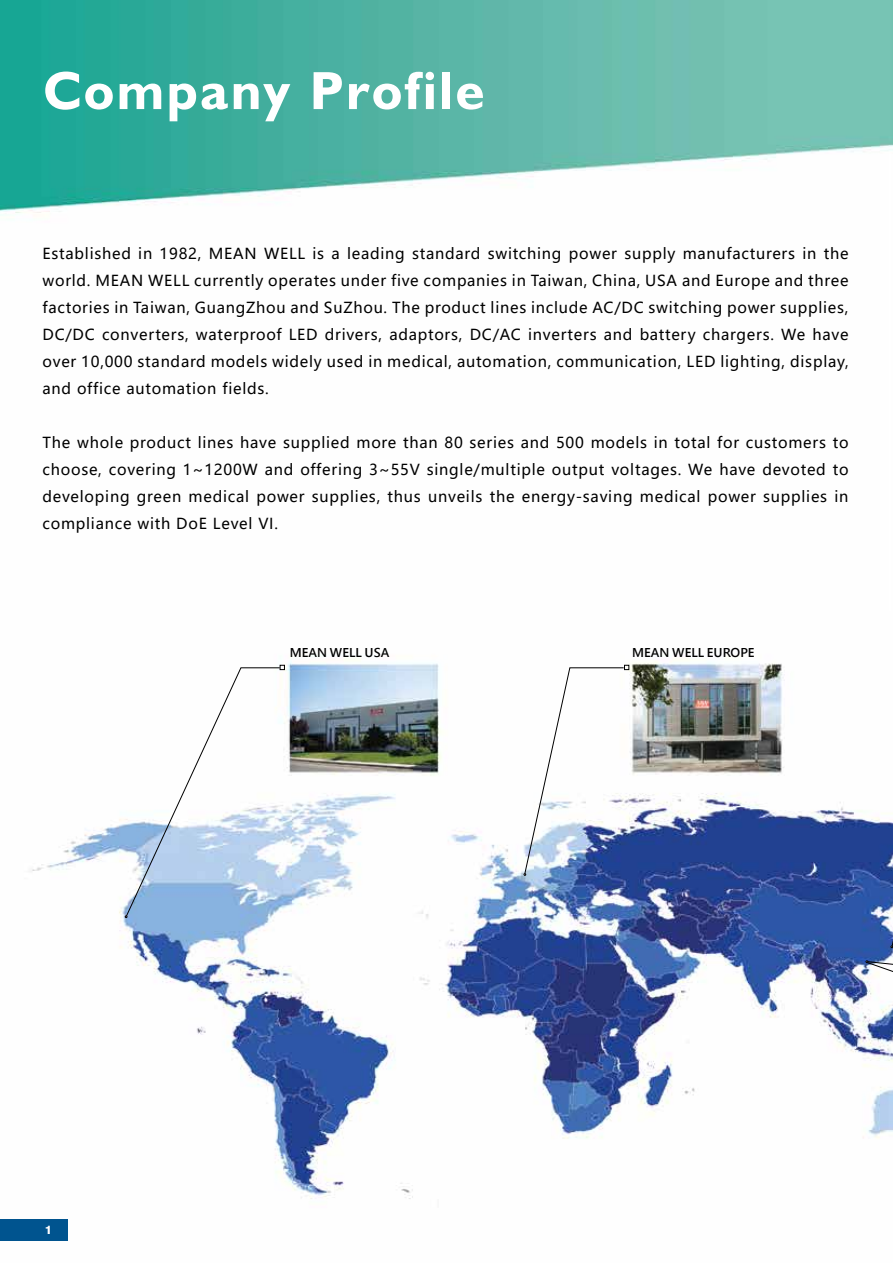
<style>
.page{position:relative;width:893px;height:1263px;background:#fff}
.page>*{position:absolute;margin:0;border:0;box-sizing:border-box;transform-origin:0 0}
.t1{font:700 54px "Humanist 521 BT";letter-spacing:.05em;color:#fff}
.t2{font:15px/27px "Microsoft Ya Hei";letter-spacing:.05em;color:#000;text-align:justify}
.t3{font:700 12px "Microsoft Jheng Hei";color:#000}
.t4{font:800 12px "Swiss 721 BT";color:#fff}
</style>
<div class="page">
<img style="left:0;top:0;width:893px;height:1220px">
<svg style="left:125px;top:665px;width:160px;height:253px"></svg>
<svg style="left:524px;top:665px;width:105px;height:210px"></svg>
<svg style="left:866px;top:961px;width:27px;height:112px"></svg>
<svg style="left:891px;top:667px;width:2px;height:281px"></svg>
<div style="left:0;top:1220px;width:68px;height:21px;background:#00548f"></div>
<h1 class="t1" style="left:43px;top:57px;width:442px">Company Profile</h1>
<p class="t2" style="left:43px;top:240px;width:808px">Established in 1982, MEAN WELL is a leading standard switching power supply manufacturers in the world. MEAN WELL currently operates under five companies in Taiwan, China, USA and Europe and three factories in Taiwan, GuangZhou and SuZhou. The product lines include AC/DC switching power supplies, DC/DC converters, waterproof LED drivers, adaptors, DC/AC inverters and battery chargers. We have over 10,000 standard models widely used in medical, automation, communication, LED lighting, display, and office automation fields.</p>
<p class="t2" style="left:43px;top:429px;width:807px">The whole product lines have supplied more than 80 series and 500 models in total for customers to choose, covering 1~1200W and offering 3~55V single/multiple output voltages. We have devoted to developing green medical power supplies, thus unveils the energy-saving medical power supplies in compliance with DoE Level VI.</p>
<p class="t4" style="left:45px;top:1223px;width:9px">1</p>
<p class="t3" style="left:290px;top:645px;width:101px">MEAN WELL USA</p>
<p class="t3" style="left:632px;top:645px;width:124px">MEAN WELL EUROPE</p>
</div>
